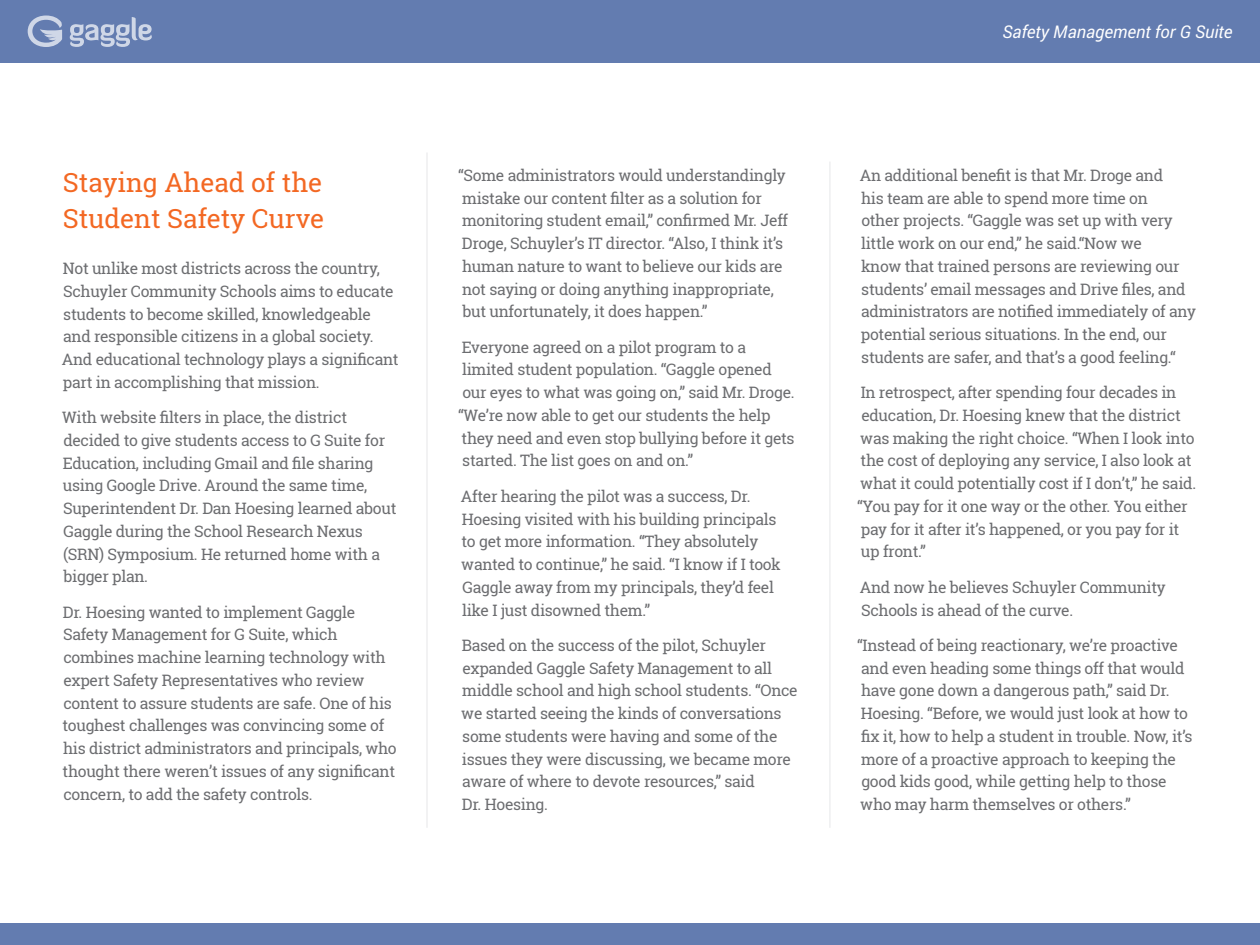
<style>
.page{position:relative;width:1260px;height:945px;background:#fff}
.page>*{position:absolute;margin:0;border:0;box-sizing:border-box;transform-origin:0 0}
.t1{font:26.25px/35.7px "Roboto Slab";color:#f36823}
.t2{font:italic 17.5px "Roboto";color:#fff}
.t3{font:15.75px/22.8px "Roboto Slab";letter-spacing:-.02em;color:#6c6d70}
</style>
<div class="page">
<div style="left:0;top:0;width:1260px;height:62px;background:#637cb0"></div>
<hr style="left:427px;top:152px;width:1px;height:676px;background:#e6e7e9">
<hr style="left:830px;top:162px;width:1px;height:666px;background:#e6e7e9">
<div style="left:0;top:924px;width:1260px;height:21px;background:#637cb0"></div>
<svg style="left:28px;top:16px;width:35px;height:31px"></svg>
<svg style="left:70px;top:17px;width:82px;height:30px"></svg>
<p class="t1" style="left:63px;top:164px;width:263px">Staying Ahead of the<br>Student Safety Curve</p>
<p class="t3" style="left:62px;top:257px;width:338px">Not unlike most districts across the country, Schuyler Community Schools aims to educate students to become skilled, knowledgeable and responsible citizens in a global society.<br>And educational technology plays a significant part in accomplishing that mission.</p>
<p class="t3" style="left:62px;top:406px;width:336px">With website filters in place, the district decided to give students access to G Suite for Education, including Gmail and file sharing using Google Drive. Around the same time, Superintendent Dr. Dan Hoesing learned about Gaggle during the School Research Nexus (SRN) Symposium. He returned home with a bigger plan.</p>
<p class="t3" style="left:63px;top:600px;width:336px">Dr. Hoesing wanted to implement Gaggle Safety Management for G Suite, which combines machine learning technology with expert Safety Representatives who review content to assure students are safe. One of his toughest challenges was convincing some of his district administrators and principals, who thought there weren’t issues of any significant concern, to add the safety controls.</p>
<p class="t3" style="left:458px;top:164px;width:331px">“Some administrators would understandingly mistake our content filter as a solution for monitoring student email,” confirmed Mr. Jeff Droge, Schuyler’s IT director. “Also, I think it’s human nature to want to believe our kids are not saying or doing anything inappropriate, but unfortunately, it does happen.”</p>
<p class="t3" style="left:458px;top:335px;width:338px">Everyone agreed on a pilot program to a limited student population. “Gaggle opened our eyes to what was going on,” said Mr. Droge. “We’re now able to get our students the help they need and even stop bullying before it gets started. The list goes on and on.”</p>
<p class="t3" style="left:461px;top:485px;width:321px">After hearing the pilot was a success, Dr.<br>Hoesing visited with his building principals to get more information. “They absolutely wanted to continue,” he said. “I know if I took Gaggle away from my principals, they’d feel like I just disowned them.”</p>
<p class="t3" style="left:461px;top:634px;width:338px">Based on the success of the pilot, Schuyler expanded Gaggle Safety Management to all middle school and high school students. “Once we started seeing the kinds of conversations some students were having and some of the issues they were discussing, we became more aware of where to devote resources,” said<br>Dr. Hoesing.</p>
<p class="t2" style="left:1002px;top:22px;width:232px">Safety Management for G Suite</p>
<p class="t3" style="left:860px;top:164px;width:338px">An additional benefit is that Mr. Droge and<br>his team are able to spend more time on<br>other projects. “Gaggle was set up with very little work on our end,” he said.“Now we<br>know that trained persons are reviewing our students’ email messages and Drive files, and administrators are notified immediately of any potential serious situations. In the end, our students are safer, and that’s a good feeling.“</p>
<p class="t3" style="left:857px;top:381px;width:340px">In retrospect, after spending four decades in education, Dr. Hoesing knew that the district was making the right choice. “When I look into the cost of deploying any service, I also look at what it could potentially cost if I don’t,” he said. “You pay for it one way or the other. You either pay for it after it’s happened, or you pay for it up front.”</p>
<p class="t3" style="left:860px;top:576px;width:307px">And now he believes Schuyler Community<br>Schools is ahead of the curve.</p>
<p class="t3" style="left:857px;top:634px;width:337px">“Instead of being reactionary, we’re proactive and even heading some things off that would have gone down a dangerous path,” said Dr.<br>Hoesing. “Before, we would just look at how to fix it, how to help a student in trouble. Now, it’s more of a proactive approach to keeping the good kids good, while getting help to those who may harm themselves or others.”</p>
</div>
